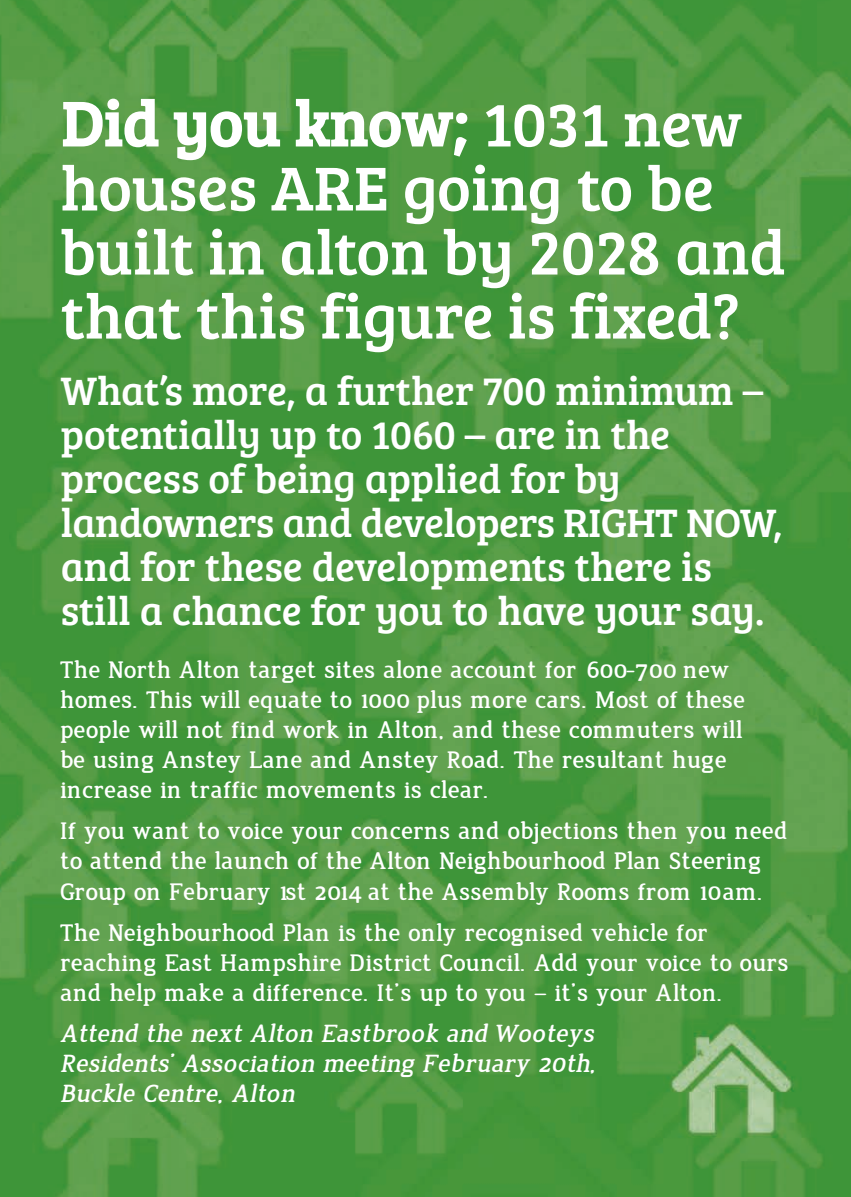
<style>
.page{position:relative;width:851px;height:1197px;background:#fff}
.page>*{position:absolute;margin:0;border:0;box-sizing:border-box;transform-origin:0 0}
.t1{font:64px/64.4px "Bree Serif";color:#fff}
.t2{font:41px/44px "Bree Serif";letter-spacing:-.01em;color:#fff}
.t3{font:italic 700 26px/30px "Jura";color:#fff;text-align:justify}
.t4{font:700 25px/30px "Jura";color:#fff}
</style>
<div class="page">
<img style="left:0;top:0;width:850px;height:1196px">
<h1 class="t1" style="left:60px;top:97px;width:726px">Did you know; 1031 new houses ARE going to be built in alton by 2028 and that this figure is fixed?</h1>
<h2 class="t2" style="left:61px;top:373px;width:723px">What’s more, a further 700 minimum – potentially up to 1060 – are in the process of being applied for by landowners and developers RIGHT NOW, and for these developments there is still a chance for you to have your say.</h2>
<p class="t4" style="left:61px;top:656px;width:686px">The North Alton target sites alone account for 600-700 new homes. This will equate to 1000 plus more cars. Most of these people will not find work in Alton, and these commuters will be using Anstey Lane and Anstey Road. The resultant huge increase in traffic movements is clear.</p>
<p class="t4" style="left:61px;top:818px;width:728px">If you want to voice your concerns and objections then you need to attend the launch of the Alton Neighbourhood Plan Steering<br>Group on February 1st 2014 at the Assembly Rooms from 10am.</p>
<p class="t4" style="left:61px;top:919px;width:730px">The Neighbourhood Plan is the only recognised vehicle for reaching East Hampshire District Council. Add your voice to ours and help make a difference. It’s up to you – it’s your Alton.</p>
<p class="t3" style="left:61px;top:1020px;width:537px">Attend the next Alton Eastbrook and Wooteys Residents’ Association meeting February 20th, Buckle Centre, Alton</p>
</div>
